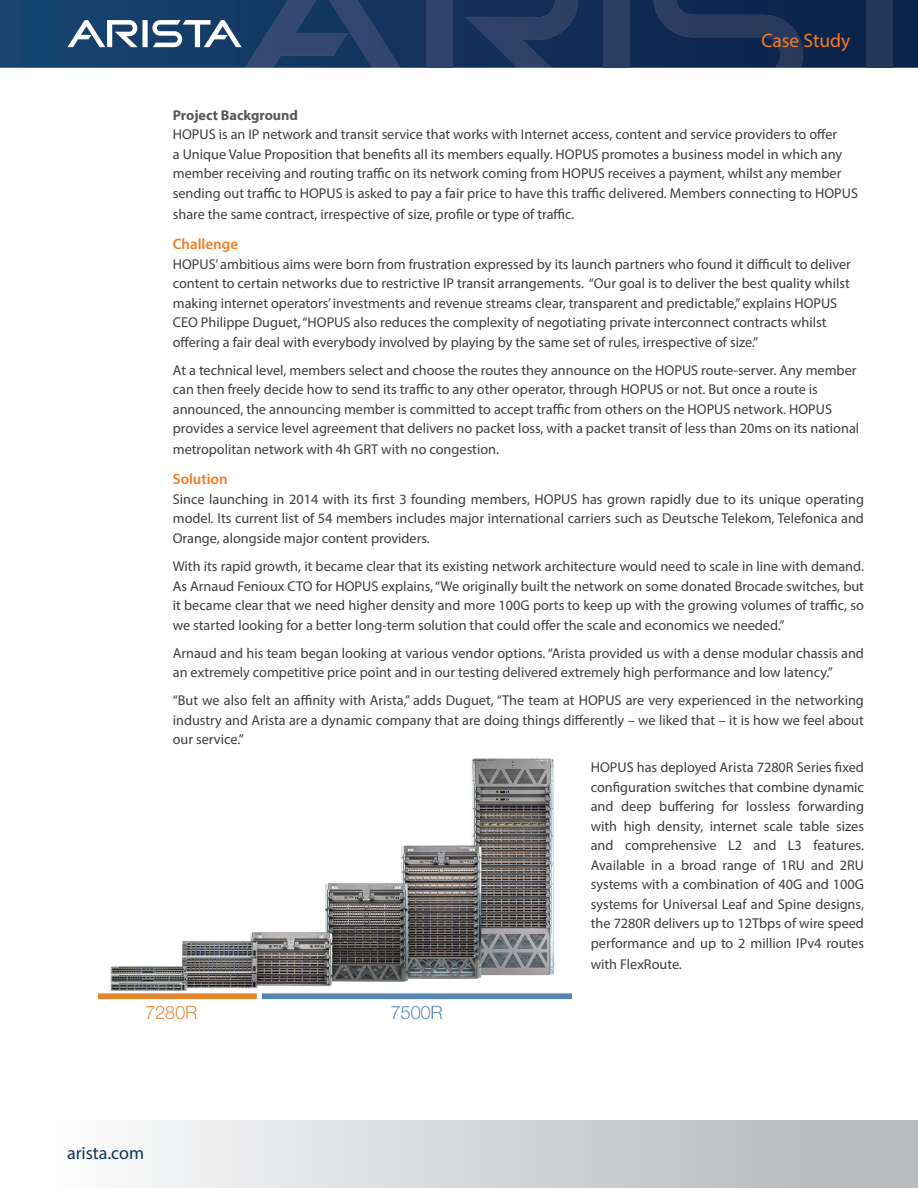
<style>
.page{position:relative;width:918px;height:1188px;background:#fff}
.page>*{position:absolute;margin:0;border:0;box-sizing:border-box;transform-origin:0 0}
.t1{font:19.5px "Myriad Pro";color:#f47b21}
.t2{font:18px "Myriad Pro";color:#14315b}
.t3{font:600 15px "Myriad Pro";color:#f47b21}
.Main_body_text{font:14.25px/19.5px "Myriad Pro";color:#3e3e3f}
.Main_body_subhead_L2{font:700 14.25px "Myriad Pro";color:#57585a}
</style>
<div class="page">
<svg style="left:0;top:0;width:918px;height:68px;background:#103059"></svg>
<div style="left:426px;top:0;width:26px;height:68px;background:#314369"></div>
<svg style="left:465px;top:0;width:113px;height:68px;background:#20375e"></svg>
<svg style="left:67px;top:0;width:333px;height:68px;background:#2f4e75"></svg>
<div style="left:604px;top:0;width:26px;height:68px;background:#2d3e63"></div>
<svg style="left:654px;top:0;width:149px;height:68px;background:#182f55"></svg>
<div style="left:867px;top:0;width:26px;height:68px;background:#273759"></div>
<div style="left:0;top:1120px;width:918px;height:68px;background:linear-gradient(to right,#fff,#b3b4b7)"></div>
<img style="left:98px;top:758px;width:474px;height:262px">
<div style="left:109px;top:788px;width:137px;height:68px;background:#fff"></div>
<div style="left:322px;top:773px;width:137px;height:67px;background:#fff"></div>
<h1 class="t1" style="left:761px;top:29px;width:91px">Case Study</h1>
<p class="Main_body_subhead_L2" style="left:173px;top:106px;width:127px">Project Background</p>
<p class="Main_body_text" style="left:173px;top:125px;width:687px">HOPUS is an IP network and transit service that works with Internet access, content and service providers to offer<br>a Unique Value Proposition that benefits all its members equally. HOPUS promotes a business model in which any member receiving and routing traffic on its network coming from HOPUS receives a payment, whilst any member sending out traffic to HOPUS is asked to pay a fair price to have this traffic delivered. Members connecting to HOPUS</p>
<p class="Main_body_text" style="left:173px;top:204px;width:403px">share the same contract, irrespective of size, profile or type of traffic.</p>
<p class="t3" style="left:173px;top:234px;width:67px">Challenge</p>
<p class="Main_body_text" style="left:173px;top:254px;width:680px">HOPUS’ ambitious aims were born from frustration expressed by its launch partners who found it difficult to deliver content to certain networks due to restrictive IP transit arrangements. “Our goal is to deliver the best quality whilst making internet operators’ investments and revenue streams clear, transparent and predictable,” explains HOPUS CEO Philippe Duguet, “HOPUS also reduces the complexity of negotiating private interconnect contracts whilst offering a fair deal with everybody involved by playing by the same set of rules, irrespective of size.”</p>
<p class="Main_body_text" style="left:173px;top:360px;width:688px">At a technical level, members select and choose the routes they announce on the HOPUS route-server. Any member can then freely decide how to send its traffic to any other operator, through HOPUS or not. But once a route is announced, the announcing member is committed to accept traffic from others on the HOPUS network. HOPUS provides a service level agreement that delivers no packet loss, with a packet transit of less than 20ms on its national</p>
<p class="Main_body_text" style="left:173px;top:439px;width:328px">metropolitan network with 4h GRT with no congestion.</p>
<p class="t3" style="left:173px;top:470px;width:56px">Solution</p>
<p class="Main_body_text" style="left:173px;top:489px;width:693px;text-align:justify">Since launching in 2014 with its first 3 founding members, HOPUS has grown rapidly due to its unique operating model. Its current list of 54 members includes major international carriers such as Deutsche Telekom, Telefonica and Orange, alongside major content providers.</p>
<p class="Main_body_text" style="left:173px;top:556px;width:693px;text-align:justify">With its rapid growth, it became clear that its existing network architecture would need to scale in line with demand.<br>As Arnaud Fenioux CTO for HOPUS explains, “We originally built the network on some donated Brocade switches, but it became clear that we need higher density and more 100G ports to keep up with the growing volumes of traffic, so we started looking for a better long-term solution that could offer the scale and economics we needed.”</p>
<p class="Main_body_text" style="left:173px;top:643px;width:693px">Arnaud and his team began looking at various vendor options. “Arista provided us with a dense modular chassis and an extremely competitive price point and in our testing delivered extremely high performance and low latency.”</p>
<p class="Main_body_text" style="left:173px;top:691px;width:693px;text-align:justify">“But we also felt an affinity with Arista,” adds Duguet, “The team at HOPUS are very experienced in the networking industry and Arista are a dynamic company that are doing things differently – we liked that – it is how we feel about our service.”</p>
<p class="Main_body_text" style="left:591px;top:758px;width:275px;text-align:justify">HOPUS has deployed Arista 7280R Series fixed configuration switches that combine dynamic and deep buffering for lossless forwarding with high density, internet scale table sizes and comprehensive L2 and L3 features.<br>Available in a broad range of 1RU and 2RU systems with a combination of 40G and 100G systems for Universal Leaf and Spine designs, the 7280R delivers up to 12Tbps of wire speed performance and up to 2 million IPv4 routes</p>
<p class="Main_body_text" style="left:591px;top:954px;width:93px">with FlexRoute.</p>
<p class="t2" style="left:67px;top:1142px;width:79px">arista.com</p>
</div>
